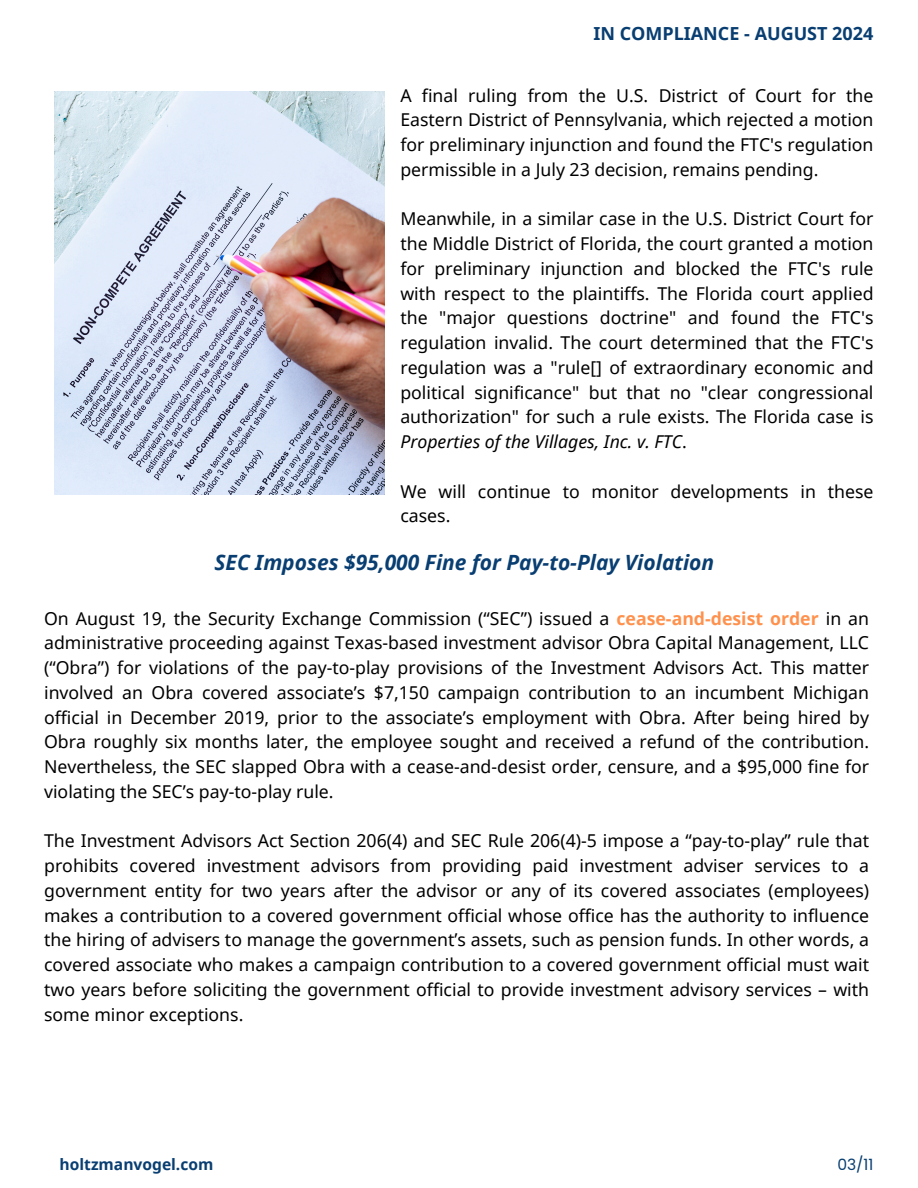
<style>
.page{position:relative;width:918px;height:1188px;background:#fff}
.page>*{position:absolute;margin:0;border:0;box-sizing:border-box;transform-origin:0 0}
.t1{font:italic 700 21px "Noto Sans";color:#083e71}
.t2{font:700 18px "Noto Sans";color:#083e71}
.t3{font:17.7px/24.8px "Noto Sans";color:#000;text-align:justify}
.t4{font:700 15.6px "Noto Sans";color:#083e71}
.t5{font:15.45px "Poppins";color:#083e71}
.s1{font-style:italic}
.s2{font-weight:700;color:#ff914d}
</style>
<div class="page">
<img style="left:54px;top:92px;width:331px;height:403px">
<p class="t2" style="left:593px;top:20px;width:282px">IN COMPLIANCE - AUGUST 2024</p>
<h1 class="t3" style="left:400px;top:82px;width:475px">A final ruling from the U.S. District of Court for the Eastern District of Pennsylvania, which rejected a motion for preliminary injunction and found the FTC's regulation permissible in a July 23 decision, remains pending.</h1>
<h3 class="t3" style="left:400px;top:206px;width:475px">Meanwhile, in a similar case in the U.S. District Court for the Middle District of Florida, the court granted a motion for preliminary injunction and blocked the FTC's rule with respect to the plaintiffs. The Florida court applied the "major questions doctrine" and found the FTC's regulation invalid. The court determined that the FTC's regulation was a "rule[] of extraordinary economic and political significance" but that no "clear congressional authorization" for such a rule exists. The Florida case is <span class="s1">Properties of the Villages, Inc. v. FTC</span>.</h3>
<h3 class="t3" style="left:400px;top:478px;width:475px">We will continue to monitor developments in these cases.</h3>
<h3 class="t1" style="left:215px;top:548px;width:501px">SEC Imposes $95,000 Fine for Pay-to-Play Violation</h3>
<h4 class="t3" style="left:44px;top:605px;width:827px">On August 19, the Security Exchange Commission (“SEC”) issued a <span class="s2">cease-and-desist order</span> in an administrative proceeding against Texas-based investment advisor Obra Capital Management, LLC (“Obra”) for violations of the pay-to-play provisions of the Investment Advisors Act. This matter involved an Obra covered associate’s $7,150 campaign contribution to an incumbent Michigan official in December 2019, prior to the associate’s employment with Obra. After being hired by Obra roughly six months later, the employee sought and received a refund of the contribution.<br>Nevertheless, the SEC slapped Obra with a cease-and-desist order, censure, and a $95,000 fine for violating the SEC’s pay-to-play rule.</h4>
<p class="t3" style="left:44px;top:828px;width:827px">The Investment Advisors Act Section 206(4) and SEC Rule 206(4)-5 impose a “pay-to-play” rule that prohibits covered investment advisors from providing paid investment adviser services to a government entity for two years after the advisor or any of its covered associates (employees) makes a contribution to a covered government official whose office has the authority to influence the hiring of advisers to manage the government’s assets, such as pension funds. In other words, a covered associate who makes a campaign contribution to a covered government official must wait two years before soliciting the government official to provide investment advisory services – with some minor exceptions.</p>
<h3 class="t4" style="left:60px;top:1154px;width:155px">holtzmanvogel.com</h3>
<h3 class="t5" style="left:837px;top:1153px;width:38px">03/11</h3>
</div>
